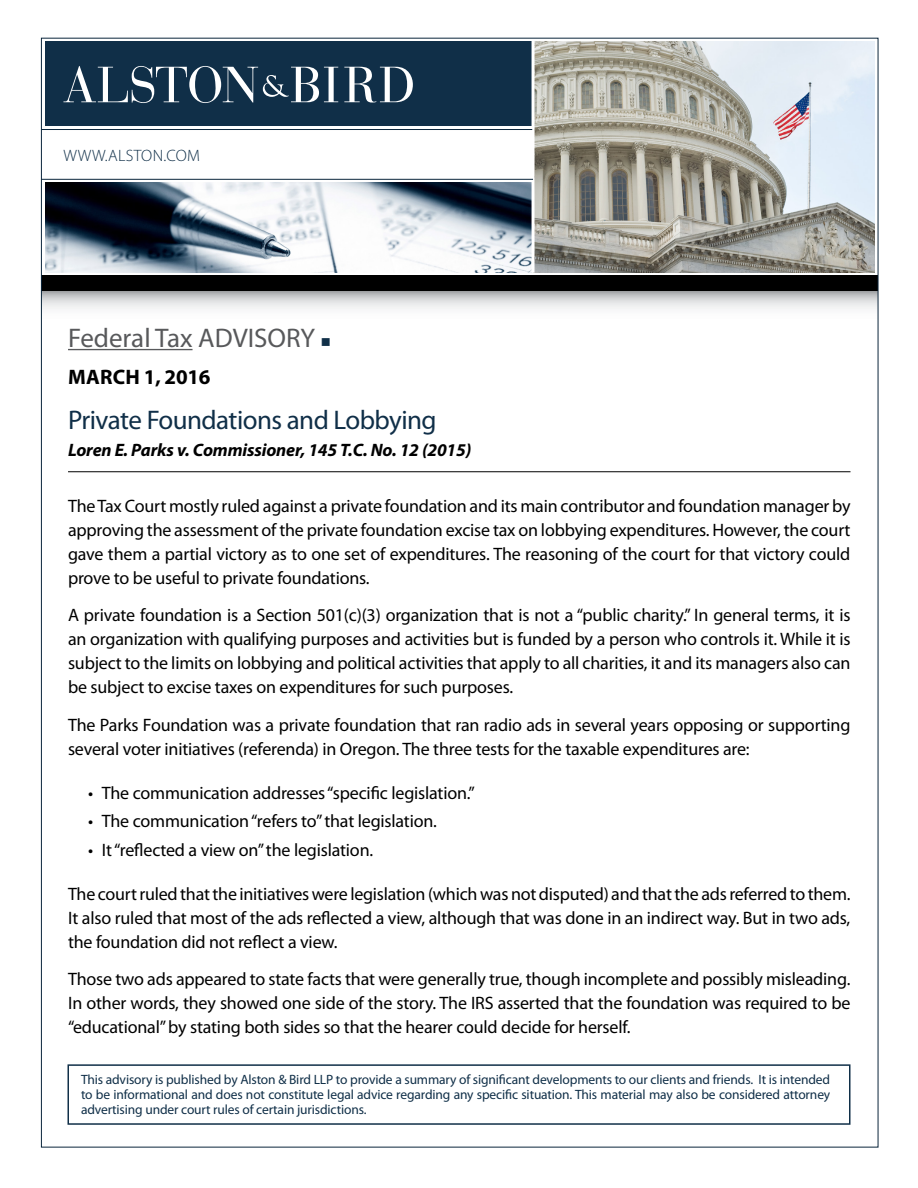
<style>
.page{position:relative;width:918px;height:1188px;background:#fff}
.page>*{position:absolute;margin:0;border:0;box-sizing:border-box;transform-origin:0 0}
.t1{font:27px "Myriad Pro";letter-spacing:-.02em;color:#102f48}
.t2{font:27px "Myriad Pro";color:#58595b}
.t3{font:700 21px "Myriad Pro";letter-spacing:.005em;color:#000}
.t4{font:18px/24px "Myriad Pro";letter-spacing:-.01em;color:#000;text-align:justify}
.t5{font:italic 700 18px "Myriad Pro";letter-spacing:-.01em;color:#000}
.t6{font:300 16.5px "Myriad Pro";letter-spacing:.02em;color:#102f48}
.t7{font:13.5px/15px "Myriad Pro";letter-spacing:-.01em;color:#102f48;text-align:justify}
.s1{color:#102f48}
</style>
<div class="page">
<img style="left:535px;top:42px;width:340px;height:231px">
<img style="left:45px;top:183px;width:487px;height:90px">
<svg style="left:43px;top:291px;width:833px;height:18px"></svg>
<div style="left:45px;top:41px;width:488px;height:85px;background:#102f48"></div>
<hr style="left:532px;top:40px;width:3px;height:233px;background:#fff">
<hr style="left:41px;top:129px;width:491px;height:1px;background:#0b263c">
<hr style="left:41px;top:179px;width:492px;height:1px;background:#0b263c">
<div style="left:41px;top:275px;width:837px;height:16px;background:#000"></div>
<svg style="left:344px;top:67px;width:69px;height:36px"></svg>
<svg style="left:63px;top:66px;width:275px;height:37px"></svg>
<div style="left:68px;top:1064px;width:782px;height:61px;border:2px solid #102f48"></div>
<hr style="left:68px;top:349px;width:125px;height:1px;background:#58595b">
<hr style="left:68px;top:471px;width:783px;height:1px;background:#000">
<p class="t6" style="left:64px;top:145px;width:138px">WWW.ALSTON.COM</p>
<h1 class="t2" style="left:68px;top:321px;width:264px">Federal Tax ADVISORY <span class="s1">■</span></h1>
<p class="t3" style="left:68px;top:364px;width:144px">MARCH 1, 2016</p>
<h1 class="t1" style="left:68px;top:404px;width:370px">Private Foundations and Lobbying</h1>
<p class="t5" style="left:68px;top:438px;width:405px">Loren E. Parks v. Commissioner, 145 T.C. No. 12 (2015)</p>
<p class="t4" style="left:68px;top:494px;width:784px">The Tax Court mostly ruled against a private foundation and its main contributor and foundation manager by approving the assessment of the private foundation excise tax on lobbying expenditures. However, the court gave them a partial victory as to one set of expenditures. The reasoning of the court for that victory could prove to be useful to private foundations.</p>
<p class="t4" style="left:68px;top:603px;width:784px">A private foundation is a Section 501(c)(3) organization that is not a “public charity.” In general terms, it is an organization with qualifying purposes and activities but is funded by a person who controls it. While it is subject to the limits on lobbying and political activities that apply to all charities, it and its managers also can be subject to excise taxes on expenditures for such purposes.</p>
<p class="t4" style="left:68px;top:713px;width:784px">The Parks Foundation was a private foundation that ran radio ads in several years opposing or supporting several voter initiatives (referenda) in Oregon. The three tests for the taxable expenditures are:</p>
<p class="t4" style="left:88px;top:781px;width:388px">• The communication addresses “specific legislation.”</p>
<p class="t4" style="left:88px;top:809px;width:350px">• The communication “refers to” that legislation.</p>
<p class="t4" style="left:88px;top:837px;width:286px">• It “reflected a view on” the legislation.</p>
<p class="t4" style="left:68px;top:882px;width:784px">The court ruled that the initiatives were legislation (which was not disputed) and that the ads referred to them.<br>It also ruled that most of the ads reflected a view, although that was done in an indirect way. But in two ads, the foundation did not reflect a view.</p>
<p class="t4" style="left:68px;top:967px;width:784px">Those two ads appeared to state facts that were generally true, though incomplete and possibly misleading.<br>In other words, they showed one side of the story. The IRS asserted that the foundation was required to be “educational” by stating both sides so that the hearer could decide for herself.</p>
<p class="t7" style="left:81px;top:1072px;width:751px">This advisory is published by Alston &amp; Bird LLP to provide a summary of significant developments to our clients and friends. It is intended to be informational and does not constitute legal advice regarding any specific situation. This material may also be considered attorney advertising under court rules of certain jurisdictions.</p>
</div>
